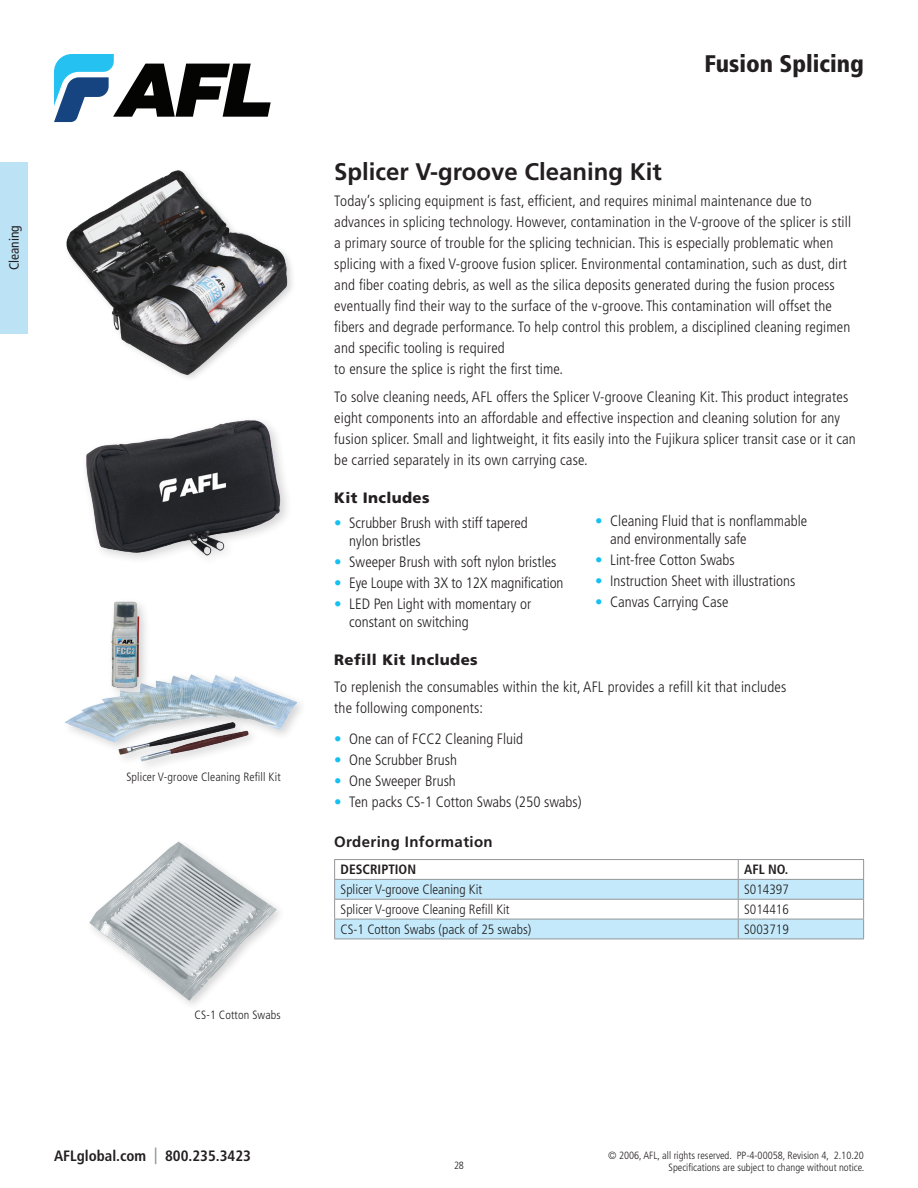
<style>
.page{position:relative;width:918px;height:1188px;background:#fff}
.page>*{position:absolute;margin:0;border:0;box-sizing:border-box;transform-origin:0 0}
.t1{font:700 24px "Frutiger LT Std";color:#231f20}
.t2{font:900 condensed 24px "Frutiger LT Std";color:#231f20}
.t3{font:300 condensed 15px/21px "Frutiger LT Std";letter-spacing:.01em;color:#231f20}
.t4{font:300 condensed 15px "Frutiger LT Std";letter-spacing:-.01em;color:#231f20}
.t5{font:900 15px "Frutiger LT Std";letter-spacing:.025em;color:#231f20}
.t6{font:700 condensed 15px "Frutiger LT Std";color:#231f20}
.t7{font:700 15px "Frutiger LT Std";letter-spacing:.025em;color:#231f20}
.t8{font:300 condensed 13.5px "Frutiger LT Std";color:#231f20}
.t9{font:700 condensed 13.5px "Frutiger LT Std";color:#231f20}
.t10{font:condensed 13.5px "Frutiger LT Std";color:#231f20}
.t11{font:300 condensed 12px "Frutiger LT Std";letter-spacing:.01em;color:#231f20}
.t12{font:300 condensed 10.5px/12px "Frutiger LT Std";color:#231f20;text-align:right}
.s1{font-size:16.5px;color:#939598}
.s2{color:#15c0f2}
</style>
<div class="page">
<div style="left:0;top:162px;width:28px;height:172px;background:#bce2f5"></div>
<svg style="left:54px;top:54px;width:217px;height:68px"></svg>
<img style="left:66px;top:170px;width:226px;height:208px">
<img style="left:86px;top:420px;width:201px;height:139px">
<img style="left:64px;top:601px;width:237px;height:165px">
<img style="left:89px;top:841px;width:191px;height:164px">
<hr style="left:334px;top:859px;width:404px;height:1px;background:#939598">
<hr style="left:738px;top:859px;width:126px;height:1px;background:#939598">
<svg style="left:334px;top:860px;width:530px;height:79px"></svg>
<hr style="left:334px;top:939px;width:404px;height:1px;background:#939598">
<hr style="left:738px;top:939px;width:126px;height:1px;background:#939598">
<hr style="left:738px;top:879px;width:126px;height:1px;background:#939598">
<hr style="left:738px;top:919px;width:126px;height:1px;background:#939598">
<p class="t10" style="left:6px;top:270px;width:46px;rotate:-90deg">Cleaning</p>
<p class="t11" style="left:126px;top:770px;width:156px">Splicer V-groove Cleaning Refill Kit</p>
<p class="t11" style="left:195px;top:1008px;width:88px">CS-1 Cotton Swabs</p>
<p class="t6" style="left:54px;top:1147px;width:198px">AFLglobal.com <span class="s1">|</span> 800.235.3423</p>
<h1 class="t1" style="left:334px;top:158px;width:329px">Splicer V-groove Cleaning Kit</h1>
<h1 class="t2" style="left:704px;top:49px;width:161px">Fusion Splicing</h1>
<p class="t3" style="left:334px;top:191px;width:518px">Today’s splicing equipment is fast, efficient, and requires minimal maintenance due to advances in splicing technology. However, contamination in the V-groove of the splicer is still a primary source of trouble for the splicing technician. This is especially problematic when splicing with a fixed V-groove fusion splicer. Environmental contamination, such as dust, dirt and fiber coating debris, as well as the silica deposits generated during the fusion process eventually find their way to the surface of the v-groove. This contamination will offset the fibers and degrade performance. To help control this problem, a disciplined cleaning regimen and specific tooling is required<br>to ensure the splice is right the first time.</p>
<p class="t3" style="left:334px;top:386px;width:523px">To solve cleaning needs, AFL offers the Splicer V-groove Cleaning Kit. This product integrates eight components into an affordable and effective inspection and cleaning solution for any fusion splicer. Small and lightweight, it fits easily into the Fujikura splicer transit case or it can be carried separately in its own carrying case.</p>
<p class="t5" style="left:334px;top:489px;width:97px">Kit Includes</p>
<p class="t3" style="left:349px;top:514px;width:180px;line-height:18px;text-indent:-15px"><span class="s2">•</span> Scrubber Brush with stiff tapered nylon bristles</p>
<p class="t3" style="left:334px;top:551px;width:224px"><span class="s2">•</span> Sweeper Brush with soft nylon bristles</p>
<p class="t4" style="left:334px;top:574px;width:231px"><span class="s2">•</span> Eye Loupe with 3X to 12X magnification</p>
<p class="t3" style="left:349px;top:595px;width:183px;line-height:18px;text-indent:-15px"><span class="s2">•</span> LED Pen Light with momentary or constant on switching</p>
<p class="t3" style="left:610px;top:512px;width:198px;line-height:18px;text-indent:-15px"><span class="s2">•</span> Cleaning Fluid that is nonflammable and environmentally safe</p>
<p class="t3" style="left:595px;top:550px;width:141px"><span class="s2">•</span> Lint-free Cotton Swabs</p>
<p class="t3" style="left:595px;top:571px;width:202px"><span class="s2">•</span> Instruction Sheet with illustrations</p>
<p class="t3" style="left:595px;top:592px;width:135px"><span class="s2">•</span> Canvas Carrying Case</p>
<p class="t5" style="left:334px;top:650px;width:145px">Refill Kit Includes</p>
<p class="t3" style="left:334px;top:677px;width:454px">To replenish the consumables within the kit, AFL provides a refill kit that includes the following components:</p>
<p class="t3" style="left:334px;top:729px;width:190px"><span class="s2">•</span> One can of FCC2 Cleaning Fluid</p>
<p class="t3" style="left:334px;top:750px;width:124px"><span class="s2">•</span> One Scrubber Brush</p>
<p class="t3" style="left:334px;top:771px;width:123px"><span class="s2">•</span> One Sweeper Brush</p>
<p class="t3" style="left:334px;top:792px;width:249px"><span class="s2">•</span> Ten packs CS-1 Cotton Swabs (250 swabs)</p>
<p class="t7" style="left:334px;top:833px;width:160px">Ordering Information</p>
<p class="t9" style="left:341px;top:861px;width:77px">DESCRIPTION</p>
<p class="t9" style="left:744px;top:861px;width:45px">AFL NO.</p>
<p class="t8" style="left:341px;top:882px;width:143px">Splicer V-groove Cleaning Kit</p>
<p class="t8" style="left:744px;top:882px;width:46px">S014397</p>
<p class="t8" style="left:341px;top:901px;width:171px">Splicer V-groove Cleaning Refill Kit</p>
<p class="t8" style="left:744px;top:901px;width:46px">S014416</p>
<p class="t8" style="left:341px;top:921px;width:192px">CS-1 Cotton Swabs (pack of 25 swabs)</p>
<p class="t8" style="left:744px;top:921px;width:46px">S003719</p>
<p class="t12" style="left:454px;top:1159px;width:11px">28</p>
<p class="t12" style="left:608px;top:1150px;width:258px">© 2006, AFL, all rights reserved. PP-4-00058, Revision 4, 2.10.20<br>Specifications are subject to change without notice.</p>
</div>
